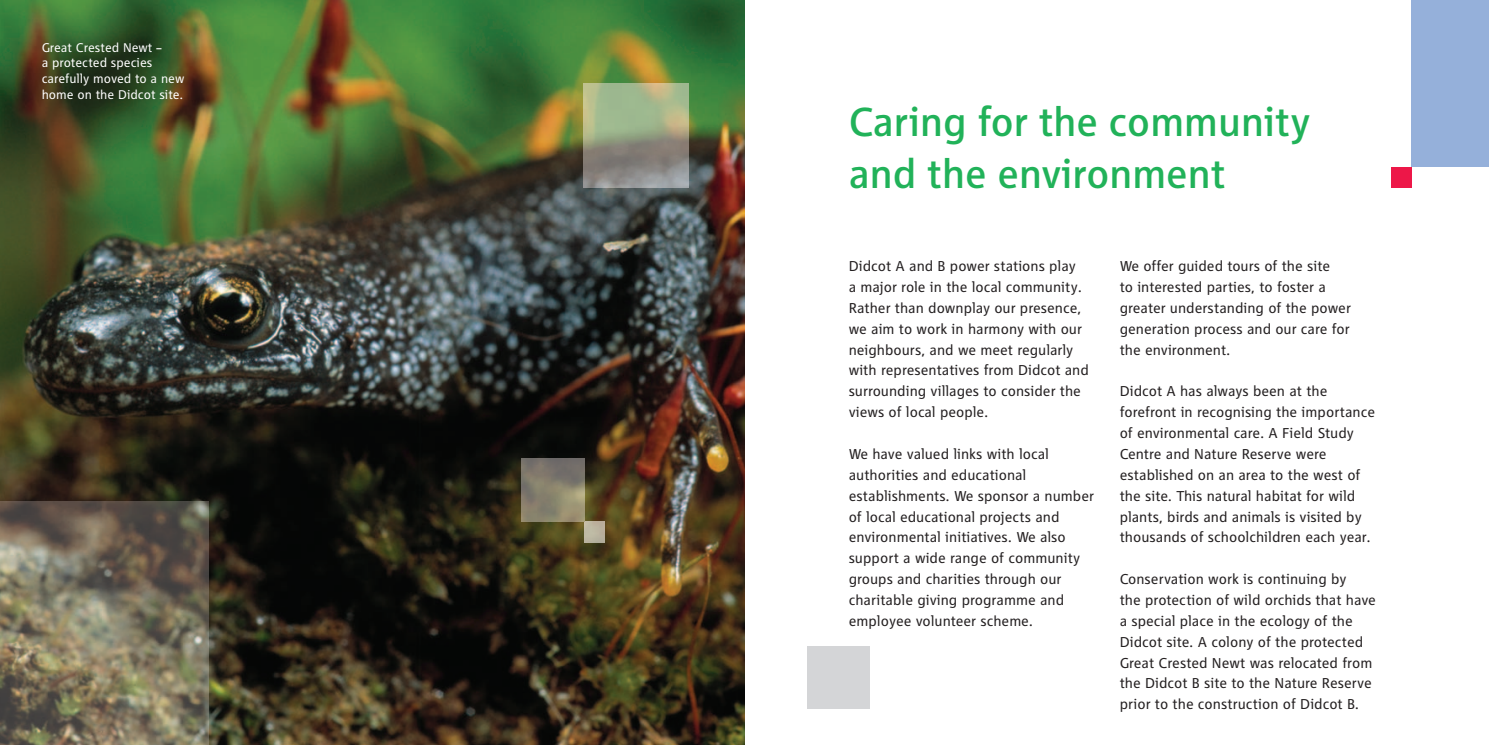
<style>
.page{position:relative;width:1489px;height:745px;background:#fff}
.page>*{position:absolute;margin:0;border:0;box-sizing:border-box;transform-origin:0 0}
.t1{font:500 42px/52.1px "RWE Corporate H";color:#21b259}
.t2{font:14.88px/20.8px "RWE Corporate";color:#231f20}
.t3{font:13.12px/15.6px "RWE Corporate";color:#fff}
</style>
<div class="page">
<img style="left:0;top:0;width:744px;height:744px">
<img style="left:584px;top:521px;width:21px;height:20px">
<img style="left:522px;top:458px;width:62px;height:63px">
<img style="left:583px;top:83px;width:105px;height:105px">
<img style="left:0;top:501px;width:208px;height:243px">
<div style="left:1411px;top:0;width:77px;height:167px;background:#95b0da"></div>
<div style="left:1390px;top:167px;width:21px;height:21px;background:#ed1748"></div>
<div style="left:807px;top:646px;width:62px;height:62px;background:#d4d5d7"></div>
<p class="t3" style="left:42px;top:40px;width:144px">Great Crested Newt –<br>a protected species carefully moved to a new home on the Didcot site.</p>
<h1 class="t1" style="left:848px;top:99px;width:463px">Caring for the community and the environment</h1>
<p class="t2" style="left:848px;top:257px;width:242px">Didcot A and B power stations play<br>a major role in the local community.<br>Rather than downplay our presence, we aim to work in harmony with our neighbours, and we meet regularly with representatives from Didcot and surrounding villages to consider the views of local people.</p>
<p class="t2" style="left:848px;top:444px;width:247px">We have valued links with local authorities and educational establishments. We sponsor a number of local educational projects and environmental initiatives. We also support a wide range of community groups and charities through our charitable giving programme and employee volunteer scheme.</p>
<p class="t2" style="left:1119px;top:257px;width:233px">We offer guided tours of the site<br>to interested parties, to foster a greater understanding of the power generation process and our care for the environment.</p>
<p class="t2" style="left:1119px;top:382px;width:257px">Didcot A has always been at the forefront in recognising the importance of environmental care. A Field Study Centre and Nature Reserve were established on an area to the west of the site. This natural habitat for wild plants, birds and animals is visited by thousands of schoolchildren each year.</p>
<p class="t2" style="left:1119px;top:569px;width:258px">Conservation work is continuing by<br>the protection of wild orchids that have a special place in the ecology of the Didcot site. A colony of the protected Great Crested Newt was relocated from the Didcot B site to the Nature Reserve prior to the construction of Didcot B.</p>
</div>
